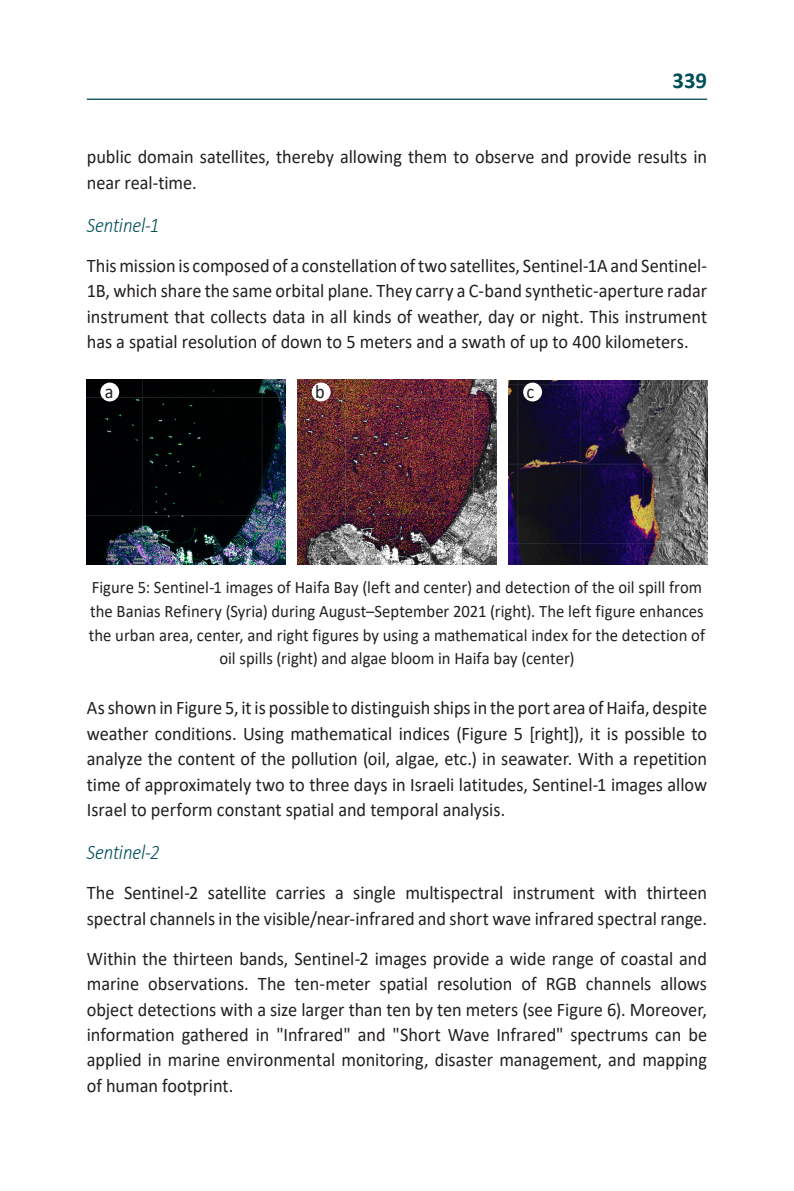
<style>
.page{position:relative;width:794px;height:1191px;background:#fff}
.page>*{position:absolute;margin:0;border:0;box-sizing:border-box;transform-origin:0 0}
.t1{font:700 22.75px "Calibri";color:#004e59}
.כותרת_3{font:italic 300 21px "Calibri";letter-spacing:-.015em;color:#004e59;scale:.9 1}
.t2{font:19.25px/25.4px "Calibri";letter-spacing:-.005em;color:#231f20;text-align:justify;scale:.95 1}
.איור{font:17.5px/23.6px "Calibri";color:#231f20;text-align:center;scale:.95 1}
</style>
<div class="page">
<hr style="left:87px;top:99px;width:620px;height:1px;background:#004e59">
<img style="left:87px;top:379px;width:198px;height:186px">
<img style="left:298px;top:379px;width:198px;height:186px">
<img style="left:508px;top:380px;width:199px;height:185px">
<div style="left:523px;top:382px;width:19px;height:19px;background:#fff;border-radius:50%"></div>
<div style="left:312px;top:382px;width:18px;height:19px;background:#fff;border-radius:50%"></div>
<div style="left:100px;top:382px;width:19px;height:19px;background:#fff;border-radius:50%"></div>
<p class="t1" style="left:672px;top:64px;width:36px">339</p>
<p class="t2" style="left:87px;top:144px;width:654px">public domain satellites, thereby allowing them to observe and provide results in near real-time.</p>
<p class="כותרת_3" style="left:87px;top:212px;width:82px">Sentinel-1</p>
<p class="t2" style="left:87px;top:252px;width:654px">This mission is composed of a constellation of two satellites, Sentinel-1A and Sentinel-1B, which share the same orbital plane. They carry a C-band synthetic-aperture radar instrument that collects data in all kinds of weather, day or night. This instrument has a spatial resolution of down to 5 meters and a swath of up to 400 kilometers.</p>
<p class="t2" style="left:105px;top:378px;width:11px">a</p>
<p class="t2" style="left:315px;top:378px;width:12px">b</p>
<p class="t2" style="left:526px;top:378px;width:10px">c</p>
<p class="איור" style="left:89px;top:575px;width:650px">Figure 5: Sentinel-1 images of Haifa Bay (left and center) and detection of the oil spill from the Banias Refinery (Syria) during August–September 2021 (right). The left figure enhances the urban area, center, and right figures by using a mathematical index for the detection of oil spills (right) and algae bloom in Haifa bay (center)</p>
<p class="t2" style="left:87px;top:695px;width:654px">As shown in Figure 5, it is possible to distinguish ships in the port area of Haifa, despite weather conditions. Using mathematical indices (Figure 5 [right]), it is possible to analyze the content of the pollution (oil, algae, etc.) in seawater. With a repetition time of approximately two to three days in Israeli latitudes, Sentinel-1 images allow Israel to perform constant spatial and temporal analysis.</p>
<p class="כותרת_3" style="left:87px;top:839px;width:83px">Sentinel-2</p>
<p class="t2" style="left:87px;top:879px;width:654px">The Sentinel-2 satellite carries a single multispectral instrument with thirteen spectral channels in the visible/near-infrared and short wave infrared spectral range.</p>
<p class="t2" style="left:87px;top:945px;width:654px">Within the thirteen bands, Sentinel-2 images provide a wide range of coastal and marine observations. The ten-meter spatial resolution of RGB channels allows object detections with a size larger than ten by ten meters (see Figure 6). Moreover, information gathered in "Infrared" and "Short Wave Infrared" spectrums can be applied in marine environmental monitoring, disaster management, and mapping of human footprint.</p>
</div>
